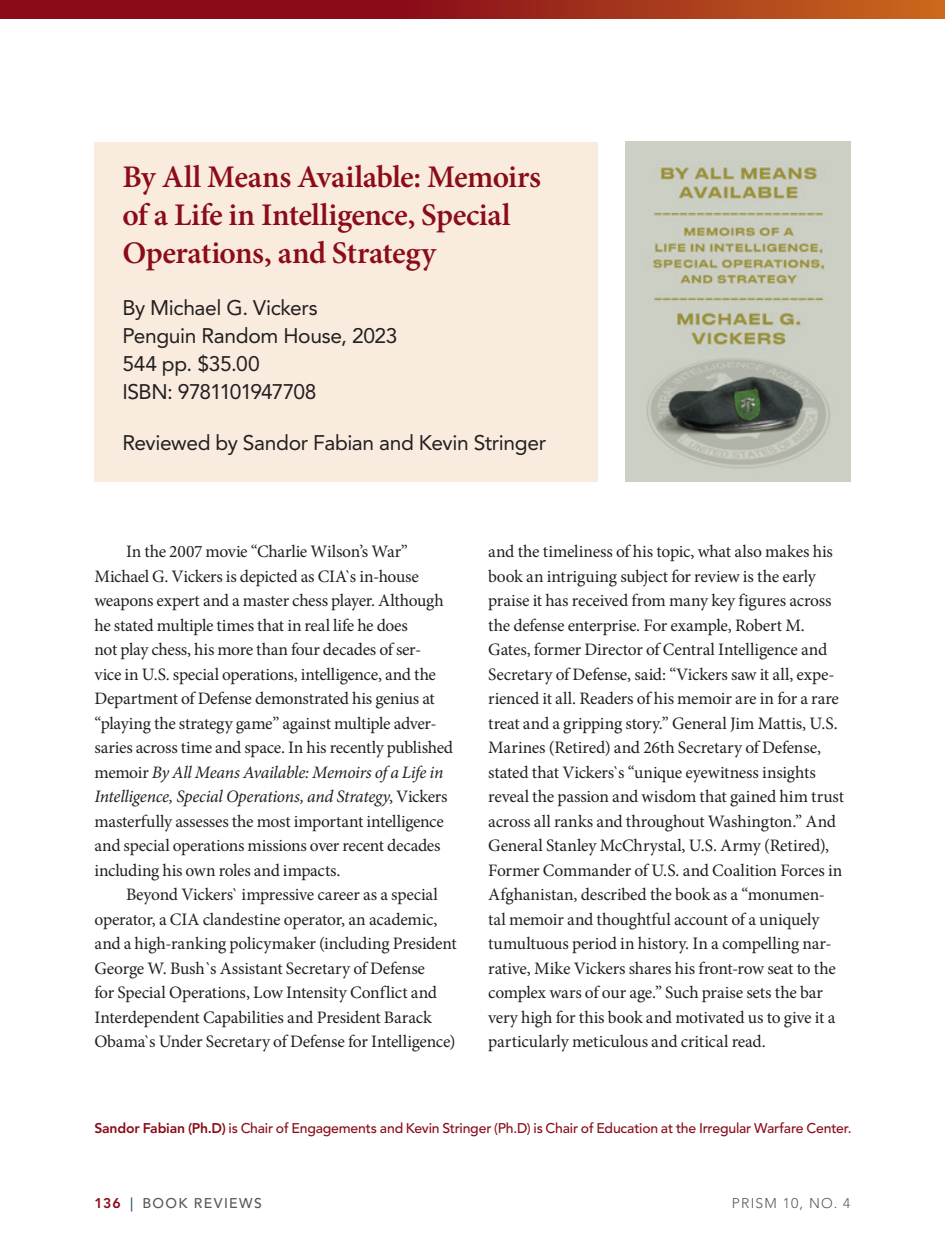
<style>
.page{position:relative;width:945px;height:1260px;background:#fff}
.page>*{position:absolute;margin:0;border:0;box-sizing:border-box;transform-origin:0 0}
.BookRiview_head{font:600 31.5px/37.8px "Minion Pro";letter-spacing:-.015em;color:#8b0c18}
.BookReview_subhead{font:21px/28px "Avenir LT Std";letter-spacing:-.015em;color:#231f20}
.Body_TXT{font:17.5px/24.5px "Minion Pro";letter-spacing:-.015em;color:#231f20}
.About_the_Author_with_line{font:500 14px "Avenir LT Std";letter-spacing:-.015em;color:#8b0c18}
.t1{font:500 14px "Avenir LT Std";letter-spacing:.1em;color:#57585a}
.t2{font:300 14px "Avenir LT Std";letter-spacing:.085em;color:#57585a}
.s1{font-style:italic}
.s2{font-weight:800}
.s3{font-weight:800;color:#8b0c18}
.s4{color:#16527b}
</style>
<div class="page">
<svg style="left:0;top:0;width:945px;height:19px;background:#9d271a"></svg>
<div style="left:94px;top:142px;width:504px;height:340px;background:#f9ebde"></div>
<img style="left:626px;top:142px;width:224px;height:340px">
<p class="BookRiview_head" style="left:122px;top:160px;width:420px">By All Means Available: Memoirs of a Life in Intelligence, Special<br>Operations, and Strategy</p>
<p class="BookReview_subhead" style="left:122px;top:294px;width:277px">By Michael G. Vickers<br>Penguin Random House, 2023<br>544 pp. $35.00<br>ISBN: 9781101947708</p>
<p class="BookReview_subhead" style="left:122px;top:429px;width:425px">Reviewed by Sandor Fabian and Kevin Stringer</p>
<p class="Body_TXT" style="left:94px;top:539px;width:360px;text-indent:32px">In the 2007 movie “Charlie Wilson’s War” Michael G. Vickers is depicted as CIA`s in-house weapons expert and a master chess player. Although he stated multiple times that in real life he does<br>not play chess, his more than four decades of ser-<br>vice in U.S. special operations, intelligence, and the Department of Defense demonstrated his genius at “playing the strategy game” against multiple adver&shy;saries across time and space. In his recently published memoir <span class="s1">By All Means Available: Memoirs of a Life in Intelligence, Special Operations, and Strategy</span>, Vickers masterfully assesses the most important intelligence and special operations missions over recent decades including his own roles and impacts.</p>
<p class="Body_TXT" style="left:94px;top:882px;width:364px;text-indent:32px">Beyond Vickers` impressive career as a special operator, a CIA clandestine operator, an academic, and a high-ranking policymaker (including President George W. Bush`s Assistant Secretary of Defense<br>for Special Operations, Low Intensity Conflict and Interdependent Capabilities and President Barack Obama`s Under Secretary of Defense for Intelligence)</p>
<p class="Body_TXT" style="left:488px;top:539px;width:357px">and the timeliness of his topic, what also makes his book an intriguing subject for review is the early praise it has received from many key figures across the defense enterprise. For example, Robert M.<br>Gates, former Director of Central Intelligence and Secretary of Defense, said: “Vickers saw it all, expe&shy;rienced it all. Readers of his memoir are in for a rare treat and a gripping story.” General Jim Mattis, U.S.<br>Marines (Retired) and 26th Secretary of Defense, stated that Vickers`s “unique eyewitness insights reveal the passion and wisdom that gained him trust across all ranks and throughout Washington.” And General Stanley McChrystal, U.S. Army (Retired), Former Commander of U.S. and Coalition Forces in Afghanistan, described the book as a “monumen&shy;tal memoir and thoughtful account of a uniquely tumultuous period in history. In a compelling nar&shy;rative, Mike Vickers shares his front-row seat to the complex wars of our age.” Such praise sets the bar very high for this book and motivated us to give it a particularly meticulous and critical read.</p>
<p class="About_the_Author_with_line" style="left:95px;top:1121px;width:759px"><span class="s2">Sandor Fabian (Ph.D)</span> is Chair of Engagements and Kevin Stringer (Ph.D) is Chair of Education at the Irregular Warfare Center.</p>
<p class="t1" style="left:94px;top:1195px;width:169px"><span class="s3">136</span> <span class="s4">|</span> BOOK REVIEWS</p>
<p class="t2" style="left:732px;top:1195px;width:120px">PRISM 10, NO. 4</p>
</div>
